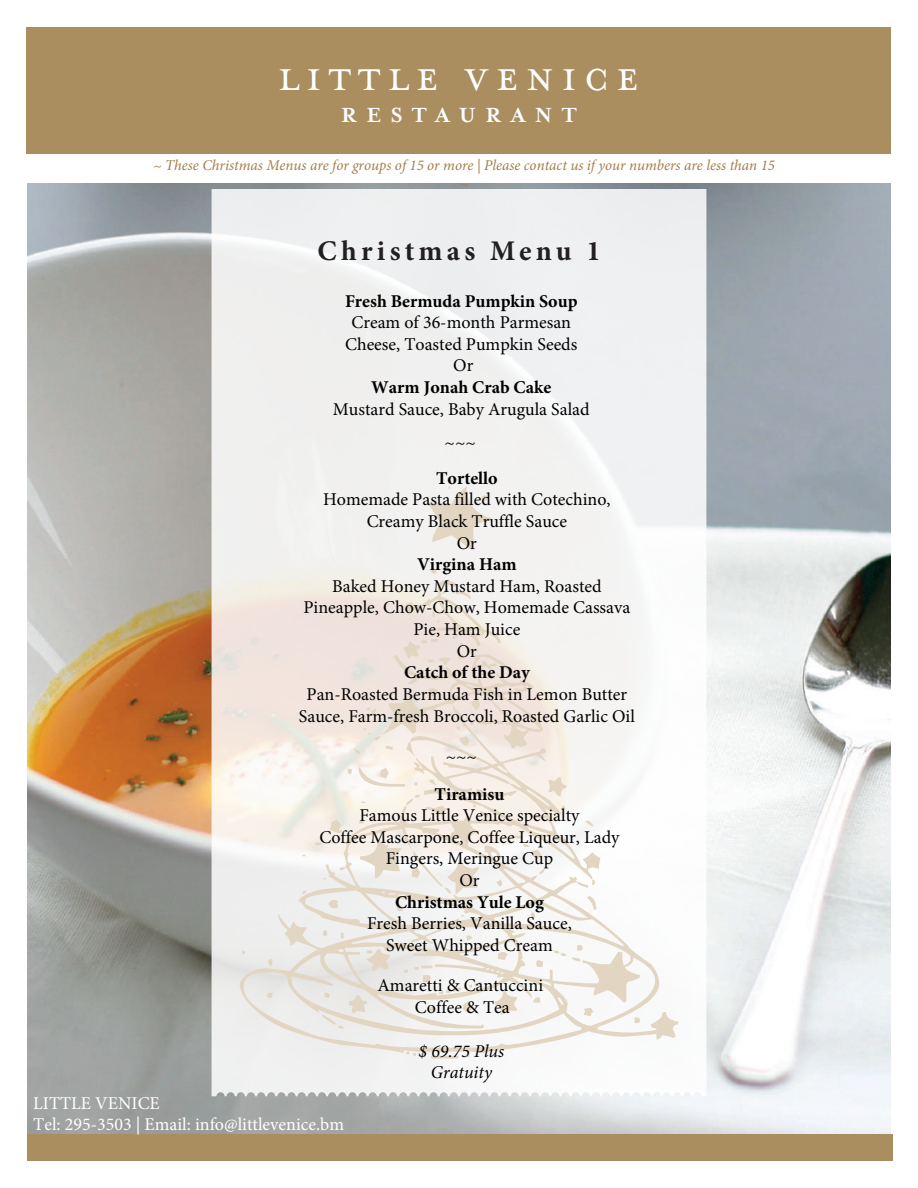
<style>
.page{position:relative;width:918px;height:1188px;background:#fff}
.page>*{position:absolute;margin:0;border:0;box-sizing:border-box;transform-origin:0 0}
.t1{font:47.85px "Mrs Eaves Small Caps";letter-spacing:.15em;color:#fff}
.t2{font:700 28.5px "Minion Pro";letter-spacing:.15em;color:#231f20}
.t3{font:700 23.55px "Mrs Eaves";letter-spacing:.4em;color:#fff}
.t4{font:18px/21.6px "Minion Pro";color:#000;text-align:center}
.t5{font:700 18px "Minion Pro";color:#000}
.t6{font:18px/21.6px "Minion Pro";color:#fff}
.t7{font:italic 18px/21.5px "Minion Pro";color:#000;text-align:center}
.t8{font:italic 15px/18px "Minion Pro";color:#a37e49;text-align:center}
</style>
<div class="page">
<img style="left:27px;top:183px;width:864px;height:951px">
<svg style="left:212px;top:189px;width:494px;height:907px;fill:#eff0f0"></svg>
<div style="left:27px;top:27px;width:864px;height:127px;background:#aa8e5f"></div>
<div style="left:27px;top:1134px;width:865px;height:27px;background:#aa8e5f"></div>
<svg style="left:240px;top:486px;width:438px;height:573px;fill:#f3f1ef"></svg>
<h1 class="t1" style="left:278px;top:50px;width:362px">little venice</h1>
<h3 class="t3" style="left:341px;top:101px;width:237px">RESTAURANT</h3>
<p class="t8" style="left:153px;top:156px;width:623px">~ These Christmas Menus are for groups of 15 or more | Please contact us if your numbers are less than 15 ~</p>
<h2 class="t2" style="left:317px;top:231px;width:285px">Christmas Menu 1</h2>
<p class="t5" style="left:345px;top:288px;width:234px">Fresh Bermuda Pumpkin Soup</p>
<p class="t4" style="left:345px;top:312px;width:234px">Cream of 36-month Parmesan<br>Cheese, Toasted Pumpkin Seeds<br>Or</p>
<p class="t5" style="left:371px;top:375px;width:181px">Warm Jonah Crab Cake</p>
<p class="t4" style="left:333px;top:392px;width:258px;line-height:33.2px">Mustard Sauce, Baby Arugula Salad ~~~</p>
<p class="t5" style="left:436px;top:465px;width:63px">Tortello</p>
<p class="t4" style="left:323px;top:489px;width:289px">Homemade Pasta filled with Cotechino,<br>Creamy Black Truffle Sauce<br>Or</p>
<p class="t5" style="left:417px;top:552px;width:101px">Virgina Ham</p>
<p class="t4" style="left:303px;top:575px;width:328px">Baked Honey Mustard Ham, Roasted<br>Pineapple, Chow-Chow, Homemade Cassava<br>Pie, Ham Juice<br>Or</p>
<p class="t5" style="left:404px;top:660px;width:127px">Catch of the Day</p>
<p class="t4" style="left:299px;top:683px;width:338px">Pan-Roasted Bermuda Fish in Lemon Butter<br>Sauce, Farm-fresh Broccoli, Roasted Garlic Oil</p>
<p class="t4" style="left:446px;top:745px;width:33px">~~~</p>
<p class="t5" style="left:435px;top:781px;width:71px">Tiramisu</p>
<p class="t4" style="left:319px;top:804px;width:302px">Famous Little Venice specialty<br>Coffee Mascarpone, Coffee Liqueur, Lady<br>Fingers, Meringue Cup<br>Or</p>
<p class="t5" style="left:395px;top:889px;width:150px">Christmas Yule Log</p>
<p class="t4" style="left:367px;top:912px;width:206px">Fresh Berries, Vanilla Sauce,<br>Sweet Whipped Cream</p>
<p class="t4" style="left:377px;top:975px;width:167px">Amaretti &amp; Cantuccini<br>Coffee &amp; Tea</p>
<p class="t7" style="left:419px;top:1040px;width:87px">$ 69.75 Plus<br>Gratuity</p>
<p class="t6" style="left:33px;top:1092px;width:312px">LITTLE VENICE<br>Tel: 295-3503 | Email: info@littlevenice.bm</p>
</div>
